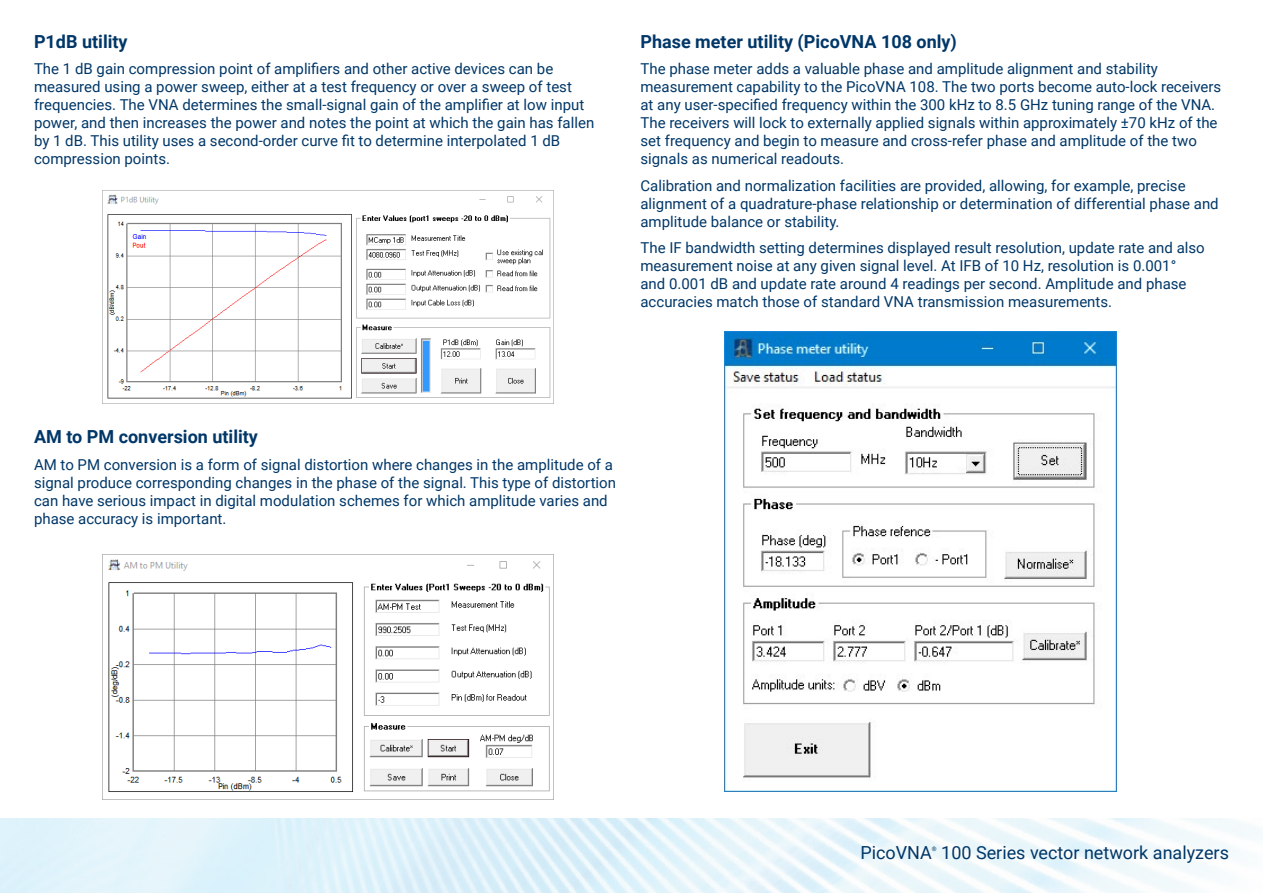
<style>
.page{position:relative;width:1263px;height:893px;background:#fff}
.page>*{position:absolute;margin:0;border:0;box-sizing:border-box;transform-origin:0 0}
.t1{font:700 18px "Roboto";color:#003768}
.t2{font:18px "Roboto";color:#003768}
.t3{font:15px/18px "Roboto";color:#003768}
.t4{font:6.15px "Roboto";color:#003768}
</style>
<div class="page">
<img style="left:0;top:819px;width:1263px;height:74px">
<img style="left:103px;top:554px;width:451px;height:245px">
<img style="left:103px;top:190px;width:451px;height:214px">
<img style="left:724px;top:332px;width:393px;height:460px">
<p class="t1" style="left:34px;top:29px;width:95px">P1dB utility</p>
<p class="t3" style="left:34px;top:59px;width:562px">The 1 dB gain compression point of amplifiers and other active devices can be measured using a power sweep, either at a test frequency or over a sweep of test frequencies. The VNA determines the small-signal gain of the amplifier at low input power, and then increases the power and notes the point at which the gain has fallen by 1 dB. This utility uses a second-order curve fit to determine interpolated 1 dB compression points.</p>
<p class="t1" style="left:640px;top:29px;width:318px">Phase meter utility (PicoVNA 108 only)</p>
<p class="t3" style="left:640px;top:59px;width:582px">The phase meter adds a valuable phase and amplitude alignment and stability measurement capability to the PicoVNA 108. The two ports become auto-lock receivers at any user-specified frequency within the 300 kHz to 8.5 GHz tuning range of the VNA.<br>The receivers will lock to externally applied signals within approximately ±70 kHz of the set frequency and begin to measure and cross-refer phase and amplitude of the two signals as numerical readouts.</p>
<p class="t3" style="left:640px;top:176px;width:580px">Calibration and normalization facilities are provided, allowing, for example, precise alignment of a quadrature-phase relationship or determination of differential phase and amplitude balance or stability.</p>
<p class="t3" style="left:640px;top:238px;width:566px">The IF bandwidth setting determines displayed result resolution, update rate and also measurement noise at any given signal level. At IFB of 10 Hz, resolution is 0.001° and 0.001 dB and update rate around 4 readings per second. Amplitude and phase accuracies match those of standard VNA transmission measurements.</p>
<p class="t1" style="left:34px;top:424px;width:225px">AM to PM conversion utility</p>
<p class="t3" style="left:34px;top:455px;width:583px">AM to PM conversion is a form of signal distortion where changes in the amplitude of a signal produce corresponding changes in the phase of the signal. This type of distortion can have serious impact in digital modulation schemes for which amplitude varies and phase accuracy is important.</p>
<p class="t2" style="left:860px;top:840px;width:73px">PicoVNA</p>
<p class="t4" style="left:932px;top:844px;width:6px">®</p>
<p class="t2" style="left:941px;top:840px;width:289px">100 Series vector network analyzers</p>
</div>
